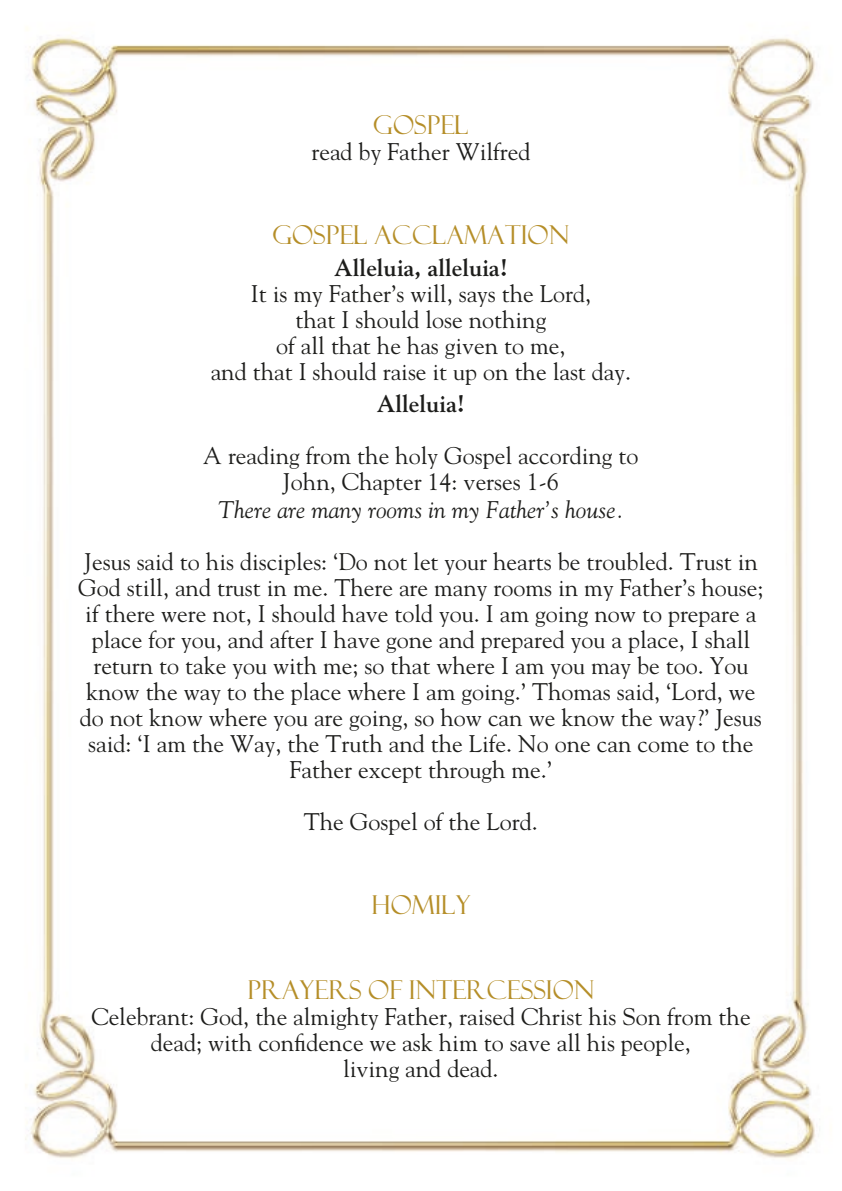
<style>
.page{position:relative;width:842px;height:1191px;background:#fff}
.page>*{position:absolute;margin:0;border:0;box-sizing:border-box;transform-origin:0 0}
.t1{font:26px "Felix Titling";color:#b58e28}
.t2{font:24px/26px "Goudy";color:#1d1d1b;text-align:center}
.t3{font:italic 24px "Goudy";color:#1d1d1b}
.t4{font:700 24px "Goudy";color:#1d1d1b}
</style>
<div class="page">
<img style="left:25px;top:28px;width:791px;height:1131px">
<p class="t1" style="left:373px;top:110px;width:97px">GOSPEL</p>
<p class="t2" style="left:311px;top:139px;width:221px">read by Father Wilfred</p>
<p class="t1" style="left:272px;top:220px;width:299px">GOSPEL ACCLAMATION</p>
<p class="t4" style="left:334px;top:253px;width:175px">Alleluia, alleluia!</p>
<p class="t2" style="left:211px;top:281px;width:422px">It is my Father’s will, says the Lord,<br>that I should lose nothing<br>of all that he has given to me,<br>and that I should raise it up on the last day.</p>
<p class="t4" style="left:377px;top:389px;width:90px">Alleluia!</p>
<p class="t2" style="left:203px;top:443px;width:437px">A reading from the holy Gospel according to<br>John, Chapter 14: verses 1-6</p>
<p class="t3" style="left:218px;top:495px;width:407px">There are many rooms in my Father’s house.</p>
<p class="t2" style="left:78px;top:549px;width:687px">Jesus said to his disciples: ‘Do not let your hearts be troubled. Trust in God still, and trust in me. There are many rooms in my Father’s house; if there were not, I should have told you. I am going now to prepare a place for you, and after I have gone and prepared you a place, I shall return to take you with me; so that where I am you may be too. You know the way to the place where I am going.’ Thomas said, ‘Lord, we do not know where you are going, so how can we know the way?’ Jesus said: ‘I am the Way, the Truth and the Life. No one can come to the Father except through me.’</p>
<p class="t2" style="left:304px;top:808px;width:235px">The Gospel of the Lord.</p>
<p class="t1" style="left:371px;top:890px;width:101px">HOMILY</p>
<p class="t1" style="left:247px;top:974px;width:349px">PRAYERS OF INTERCESSION</p>
<p class="t2" style="left:91px;top:1003px;width:661px">Celebrant: God, the almighty Father, raised Christ his Son from the dead; with confidence we ask him to save all his people,<br>living and dead.</p>
</div>
